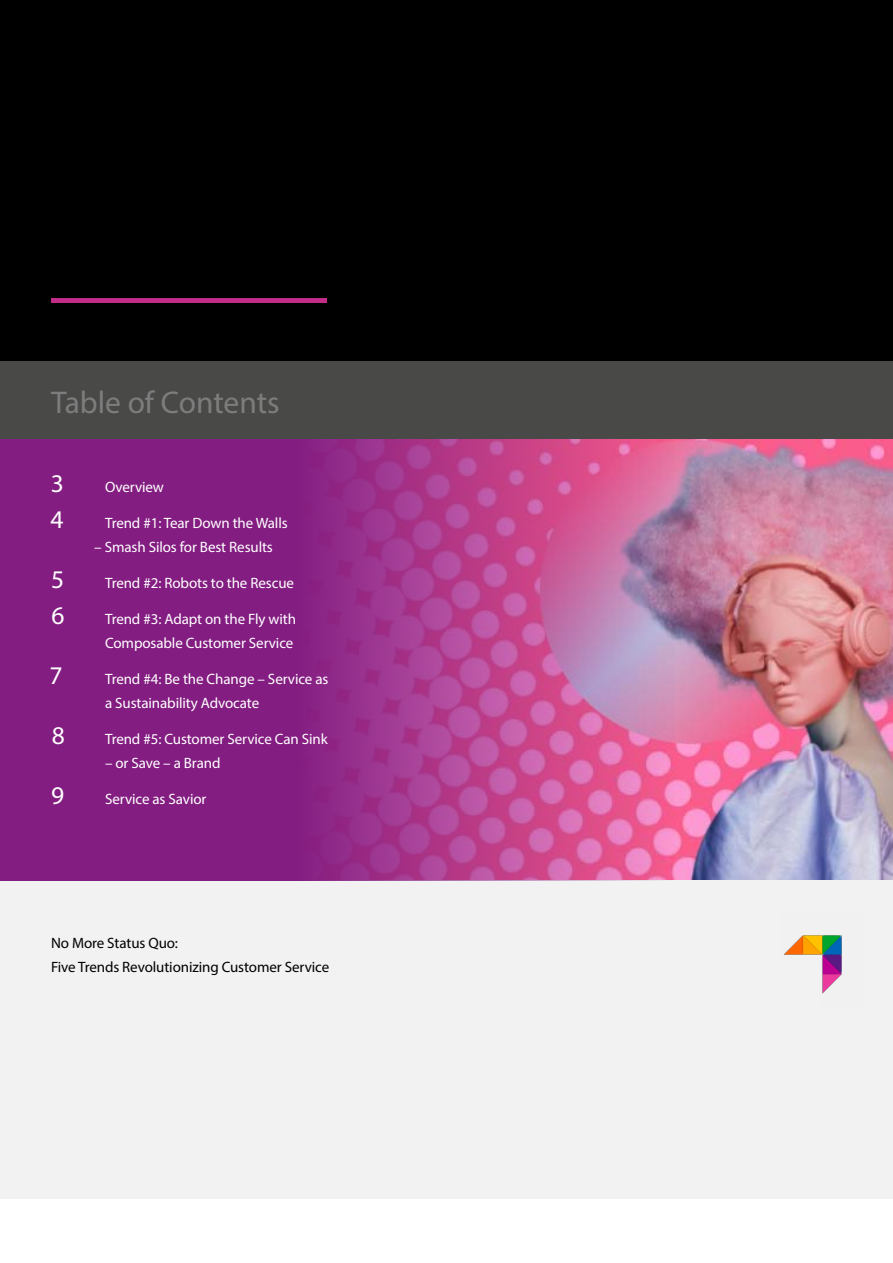
<style>
.page{position:relative;width:893px;height:1263px;background:#fff}
.page>*{position:absolute;margin:0;border:0;box-sizing:border-box;transform-origin:0 0}
.Headline{font:31.5px "Myriad Pro";color:#7d7d7d}
.t1{font:25.5px "Myriad Pro";color:#fff}
.t2{font:15px/24px "Myriad Pro";letter-spacing:-.005em;color:#fff}
.BODY{font:15px/24px "Myriad Pro";letter-spacing:-.005em;color:#000}
</style>
<div class="page">
<img style="left:675px;top:439px;width:218px;height:441px">
<div style="left:0;top:880px;width:893px;height:319px;background:#f2f2f2"></div>
<div style="left:0;top:0;width:893px;height:434px;background:#000"></div>
<div style="left:0;top:361px;width:893px;height:78px;background:#494948"></div>
<hr style="left:51px;top:299px;width:275px;height:4px;background:#c02c88">
<img style="left:784px;top:935px;width:58px;height:59px">
<svg style="left:0;top:439px;width:675px;height:441px;background:#9f378d"></svg>
<p class="Headline" style="left:51px;top:383px;width:230px">Table of Contents</p>
<p class="t1" style="left:51px;top:468px;width:15px">3</p>
<p class="t2" style="left:105px;top:475px;width:60px">Overview</p>
<p class="t1" style="left:50px;top:504px;width:15px">4</p>
<p class="t2" style="left:105px;top:511px;width:184px">Trend #1: Tear Down the Walls</p>
<p class="t2" style="left:94px;top:535px;width:180px">– Smash Silos for Best Results</p>
<p class="t1" style="left:51px;top:564px;width:15px">5</p>
<p class="t2" style="left:105px;top:571px;width:190px">Trend #2: Robots to the Rescue</p>
<p class="t1" style="left:52px;top:600px;width:15px">6</p>
<p class="t2" style="left:105px;top:607px;width:193px">Trend #3: Adapt on the Fly with<br>Composable Customer Service</p>
<p class="t1" style="left:49px;top:660px;width:15px">7</p>
<p class="t2" style="left:105px;top:667px;width:225px">Trend #4: Be the Change – Service as a Sustainability Advocate</p>
<p class="t1" style="left:52px;top:720px;width:15px">8</p>
<p class="t2" style="left:105px;top:727px;width:224px">Trend #5: Customer Service Can Sink</p>
<p class="t2" style="left:105px;top:751px;width:117px">– or Save – a Brand</p>
<p class="t1" style="left:51px;top:780px;width:15px">9</p>
<p class="t2" style="left:105px;top:787px;width:103px">Service as Savior</p>
<p class="BODY" style="left:51px;top:931px;width:280px">No More Status Quo:<br>Five Trends Revolutionizing Customer Service</p>
</div>
